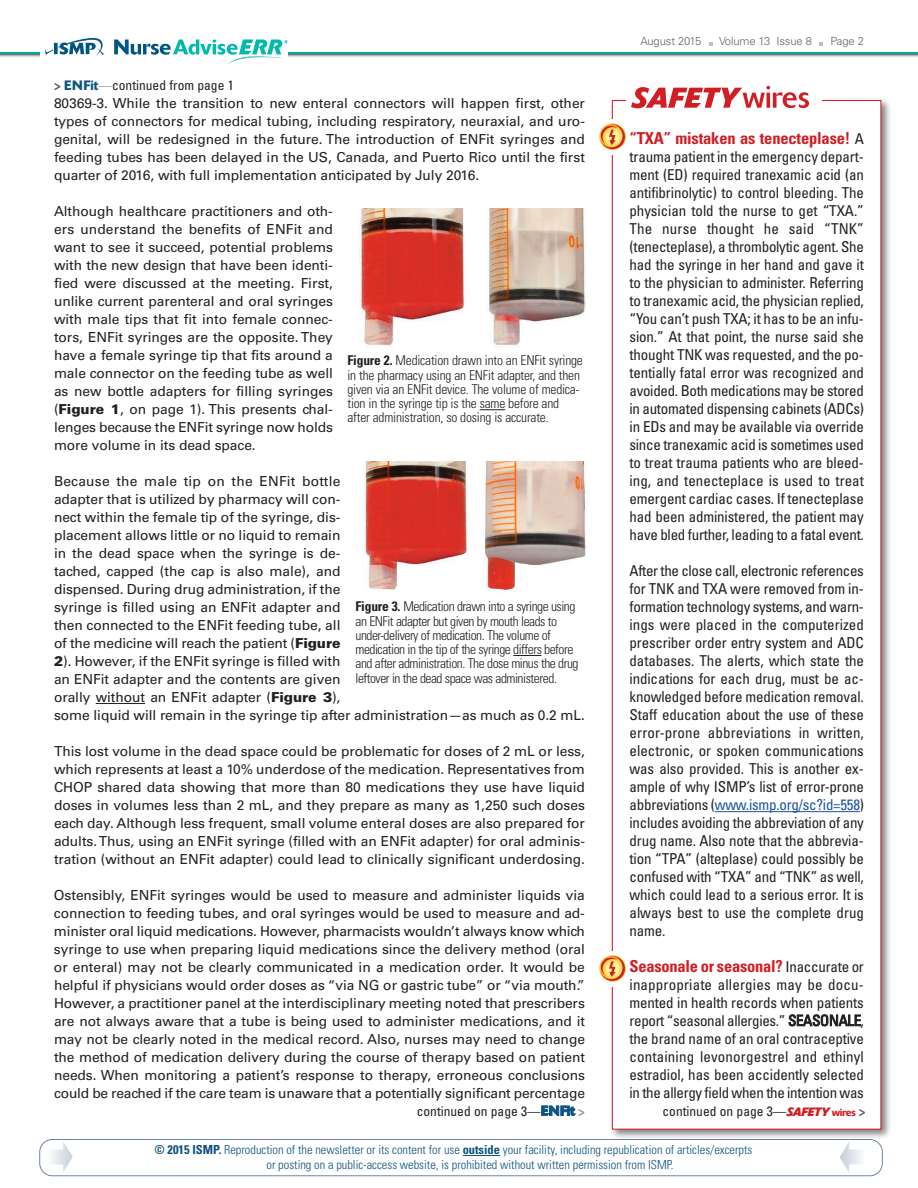
<style>
.page{position:relative;width:918px;height:1188px;background:#fff}
.page>*{position:absolute;margin:0;border:0;box-sizing:border-box;transform-origin:0 0}
.t1{font:700 condensed 16.5px "Univers LT Std";letter-spacing:-.01em;color:#d11e24}
.t2{font:condensed 15px/18px "Univers LT Std";letter-spacing:-.01em;color:#231f20;text-align:justify}
.t3{font:13.8px/18px "Univers LT Std";letter-spacing:-.005em;color:#231f20;text-align:justify}
.t4{font:300 condensed 13.5px/14.2px "Univers LT Std";letter-spacing:-.035em;color:#231f20}
.t5{font:300 condensed 13.5px/14.2px "Univers LT Std";letter-spacing:-.015em;color:#231f20}
.t6{font:condensed 13.5px "Univers LT Std";color:#231f20}
.t7{font:300 condensed 12.45px/15px "Univers LT Std";color:#0d517f}
.t8{font:300 11.25px "Univers LT Std";letter-spacing:-.01em;color:#636366}
.s1{font-weight:700;color:#57585a}
.s2{font-family:"Delta";font-weight:500;font-stretch:normal;color:#0c5681}
.s3{color:#939598}
.s4{font-weight:900}
.s5{font-weight:400;font-size:15px;color:#231f20}
.s6{color:#1c52a4}
.s7{font-family:"Delta";font-weight:700;font-style:italic;font-stretch:normal;font-size:12px;color:#d11e24}
.s8{font-family:"Delta";font-weight:500;font-stretch:normal;font-size:10.5px;color:#d11e24}
.s9{font-weight:700}
.s10{font-weight:700;color:#939598}
</style>
<div class="page">
<hr style="left:289px;top:58px;width:629px;height:1px;background:#fbfbfb">
<hr style="left:289px;top:57px;width:629px;height:1px;background:#f0f0f0">
<hr style="left:289px;top:56px;width:629px;height:1px;background:#eaeaea">
<hr style="left:289px;top:53px;width:629px;height:1px;background:#00a897">
<hr style="left:0;top:58px;width:40px;height:1px;background:#fbfbfb">
<hr style="left:0;top:57px;width:40px;height:1px;background:#f0f0f0">
<hr style="left:0;top:56px;width:40px;height:1px;background:#eaeaea">
<hr style="left:0;top:53px;width:40px;height:1px;background:#00a897">
<svg style="left:45px;top:38px;width:60px;height:18px"></svg>
<svg style="left:114px;top:39px;width:174px;height:25px"></svg>
<svg style="left:819px;top:42px;width:4px;height:3px"></svg>
<hr style="left:96px;top:703px;width:49px;height:1px;background:#231f20">
<svg style="left:39px;top:1139px;width:844px;height:37px"></svg>
<img style="left:363px;top:462px;width:223px;height:130px">
<svg style="left:513px;top:655px;width:28px;height:1px"></svg>
<img style="left:359px;top:208px;width:227px;height:138px">
<svg style="left:480px;top:409px;width:25px;height:1px"></svg>
<img style="left:606px;top:99px;width:284px;height:1044px">
<div style="left:613px;top:101px;width:267px;height:1028px;background:#fff"></div>
<hr style="left:715px;top:811px;width:145px;height:1px;background:#1c52a4">
<div style="left:626px;top:81px;width:196px;height:32px;background:#fff"></div>
<svg style="left:631px;top:86px;width:178px;height:22px"></svg>
<div style="left:597px;top:119px;width:31px;height:35px;background:#fff"></div>
<svg style="left:599px;top:124px;width:27px;height:26px"></svg>
<svg style="left:601px;top:124px;width:24px;height:25px"></svg>
<div style="left:597px;top:951px;width:31px;height:35px;background:#fff"></div>
<svg style="left:599px;top:955px;width:27px;height:27px"></svg>
<svg style="left:601px;top:956px;width:24px;height:25px"></svg>
<p class="t6" style="left:54px;top:80px;width:181px"><span class="s1">&gt;</span> <span class="s2">ENFit</span><span class="s3">—</span>continued from page 1</p>
<p class="t8" style="left:640px;top:37px;width:62px">August 2015</p>
<p class="t8" style="left:719px;top:37px;width:94px">Volume 13 Issue 8</p>
<p class="t8" style="left:831px;top:37px;width:35px">Page 2</p>
<p class="t3" style="left:54px;top:95px;width:533px">80369-3. While the transition to new enteral connectors will happen first, other types of connectors for medical tubing, including respiratory, neuraxial, and uro&shy;genital, will be redesigned in the future. The introduction of ENFit syringes and feeding tubes has been delayed in the US, Canada, and Puerto Rico until the first quarter of 2016, with full implementation anticipated by July 2016.</p>
<p class="t3" style="left:54px;top:203px;width:280px">Although healthcare practitioners and oth&shy;ers understand the benefits of ENFit and want to see it succeed, potential problems with the new design that have been identi&shy;fied were discussed at the meeting. First, unlike current parenteral and oral syringes with male tips that fit into female connec&shy;tors, ENFit syringes are the opposite. They have a female syringe tip that fits around a male connector on the feeding tube as well as new bottle adapters for filling syringes (<span class="s4">Figure 1</span>, on page 1). This presents chal&shy;lenges because the ENFit syringe now holds more volume in its dead space.</p>
<p class="t3" style="left:54px;top:473px;width:532px;text-align:left">Because the male tip on the ENFit bottle<br>adapter that is utilized by pharmacy will con-<br>nect within the female tip of the syringe, dis-<br>placement allows little or no liquid to remain<br>in the dead space when the syringe is de-<br>tached, capped (the cap is also male), and<br>dispensed. During drug administration, if the<br>syringe is filled using an ENFit adapter and<br>then connected to the ENFit feeding tube, all<br>of the medicine will reach the patient (<span class="s4">Figure<br>2</span>). However, if the ENFit syringe is filled with<br>an ENFit adapter and the contents are given<br>orally without an ENFit adapter (<span class="s4">Figure 3</span>),<br>some liquid will remain in the syringe tip after administration—as much as 0.2 mL.</p>
<p class="t3" style="left:54px;top:743px;width:533px">This lost volume in the dead space could be problematic for doses of 2 mL or less, which represents at least a 10% underdose of the medication. Representatives from CHOP shared data showing that more than 80 medications they use have liquid doses in volumes less than 2 mL, and they prepare as many as 1,250 such doses each day. Although less frequent, small volume enteral doses are also prepared for adults.Thus, using an ENFit syringe (filled with an ENFit adapter) for oral adminis&shy;tration (without an ENFit adapter) could lead to clinically significant underdosing.</p>
<p class="t3" style="left:54px;top:887px;width:533px">Ostensibly, ENFit syringes would be used to measure and administer liquids via connection to feeding tubes, and oral syringes would be used to measure and ad&shy;minister oral liquid medications. However, pharmacists wouldn’t always know which syringe to use when preparing liquid medications since the delivery method (oral or enteral) may not be clearly communicated in a medication order. It would be helpful if physicians would order doses as “via NG or gastric tube” or “via mouth.” However, a practitioner panel at the interdisciplinary meeting noted that prescribers are not always aware that a tube is being used to administer medications, and it may not be clearly noted in the medical record. Also, nurses may need to change the method of medication delivery during the course of therapy based on patient needs. When monitoring a patient’s response to therapy, erroneous conclusions could be reached if the care team is unaware that a potentially significant percentage</p>
<p class="t1" style="left:630px;top:132px;width:236px">“TXA” mistaken as tenecteplase! <span class="s5">A</span></p>
<p class="t2" style="left:630px;top:149px;width:236px">trauma patient in the emergency depart&shy;ment (ED) required tranexamic acid (an antifibrinolytic) to control bleeding. The physician told the nurse to get “TXA.” The nurse thought he said “TNK” (tenecteplase), a thrombolytic agent. She had the syringe in her hand and gave it to the physician to administer. referring to tranexamic acid, the physician replied, “You can’t push TXA; it has to be an infu&shy;sion.” At that point, the nurse said she thought TNK was requested, and the po&shy;tentially fatal error was recognized and avoided. Both medications may be stored in automated dispensing cabinets (ADCs) in EDs and may be available via override since tranexamic acid is sometimes used to treat trauma patients who are bleed&shy;ing, and tenecteplace is used to treat emergent cardiac cases. If tenecteplase had been administered, the patient may have bled further, leading to a fatal event.</p>
<p class="t2" style="left:630px;top:563px;width:236px">After the close call, electronic references for TNK and TXA were removed from in&shy;formation technology systems, and warn&shy;ings were placed in the computerized prescriber order entry system and ADC databases. The alerts, which state the indications for each drug, must be ac&shy;knowledged before medication removal.<br>Staff education about the use of these error-prone abbreviations in written, electronic, or spoken communications was also provided. This is another ex&shy;ample of why ISMP’s list of error-prone abbreviations (<span class="s6">www.ismp.org/sc?id=558</span>) includes avoiding the abbreviation of any drug name. Also note that the abbrevia&shy;tion “TPA” (alteplase) could possibly be confused with “TXA” and “TNK” as well, which could lead to a serious error. It is always best to use the complete drug name.</p>
<p class="t1" style="left:630px;top:960px;width:236px">Seasonale or seasonal? <span class="s5">Inaccurate or</span></p>
<p class="t2" style="left:630px;top:977px;width:236px">inappropriate allergies may be docu&shy;mented in health records when patients report “seasonal allergies.” SEASONALE, the brand name of an oral contraceptive containing levonorgestrel and ethinyl estradiol, has been accidently selected in the allergy field when the intention was</p>
<p class="t6" style="left:663px;top:1106px;width:204px">continued on page 3—<span class="s7">SAFETY</span> <span class="s8">wires</span> <span class="s1">&gt;</span></p>
<p class="t5" style="left:348px;top:355px;width:237px"><span class="s9">Figure 2.</span> Medication drawn into an ENFit syringe in the pharmacy using an ENFit adapter, and then given via an ENFit device. The volume of medica&shy;tion in the syringe tip is the same before and after administration, so dosing is accurate.</p>
<p class="t4" style="left:355px;top:601px;width:225px"><span class="s9">Figure 3.</span> Medication drawn into a syringe using an ENFit adapter but given by mouth leads to under-delivery of medication. The volume of medication in the tip of the syringe differs before and after administration. The dose minus the drug leftover in the dead space was administered.</p>
<p class="t6" style="left:417px;top:1106px;width:170px">continued on page 3—<span class="s2">ENFit</span> <span class="s10">&gt;</span></p>
<p class="t7" style="left:267px;top:1143px;width:487px;text-indent:-112px"><span class="s9">© 2015 ISMP.</span> Reproduction of the newsletter or its content for use <span class="s9">outside</span> your facility, including republication of articles/excerpts or posting on a public-access website, is prohibited without written permission from ISMP.</p>
</div>
